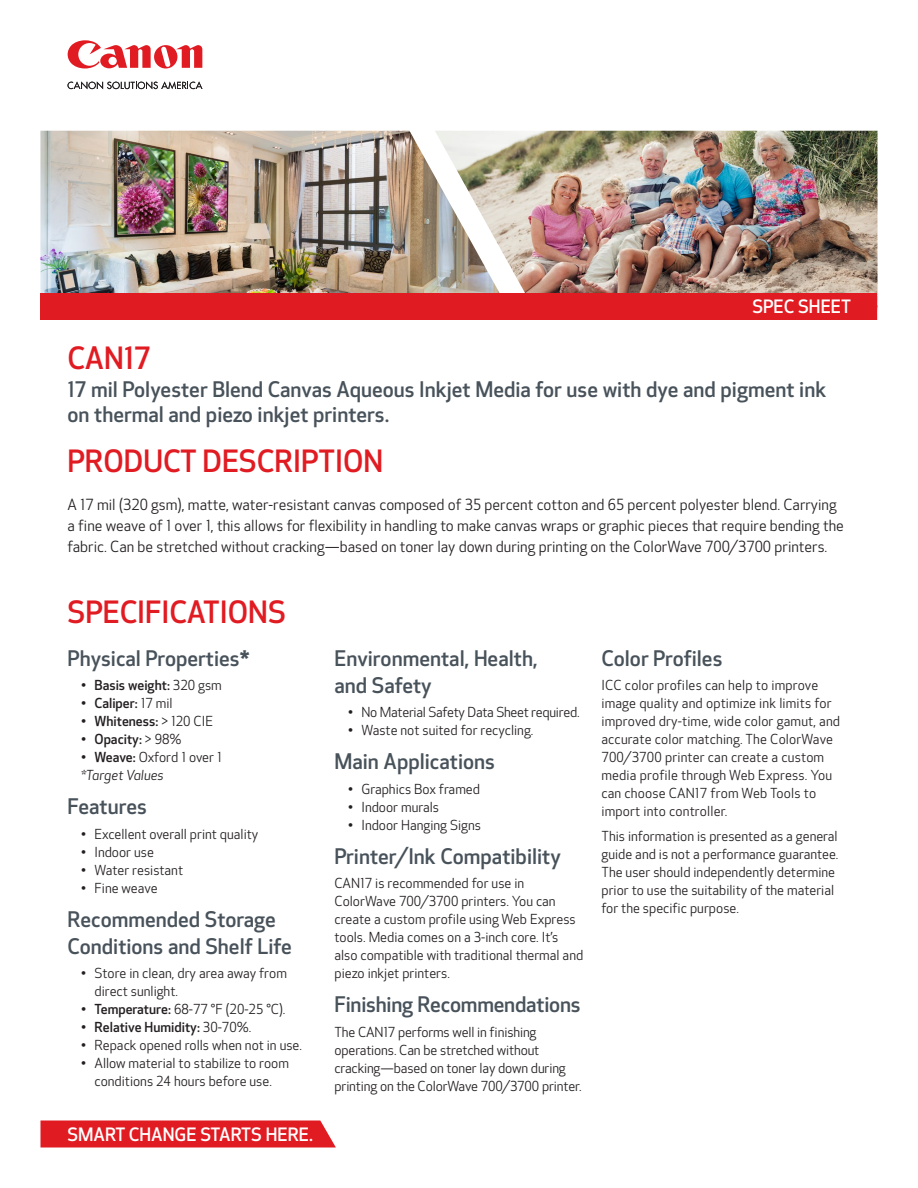
<style>
.page{position:relative;width:918px;height:1188px;background:#fff}
.page>*{position:absolute;margin:0;border:0;box-sizing:border-box;transform-origin:0 0}
._1st_Header{font:500 30px "Optic Sans 301";color:#e11b22}
._2nd_Header{font:500 21px/27px "Optic Sans 301";color:#48525a}
.Sub_Header{font:500 21px/25.5px "Optic Sans 301";color:#48525a}
.Smart_Change_Starts{font:500 18px "Optic Sans 301";color:#fff}
.Body_Copy{font:15px/21px "Optic Sans 201";color:#231f20}
._2nd_Header-2{font:13.5px/18px "Optic Sans 201";color:#231f20}
._1st_Bullet{font:13.5px/18px "Optic Sans 201";color:#231f20}
.t1{font:500 13.5px "Optic Sans 301";color:#231f20}
._2nd_Header-3{font:13.5px "Optic Sans 201";letter-spacing:-.02em;color:#231f20}
._1st_Bullet-2{font:italic 13.5px "Optic Sans 202";color:#231f20}
.s1{font-family:"Optic Sans 201";font-weight:400}
.s2{font-family:"Optic Sans 301";font-weight:500}
</style>
<div class="page">
<img style="left:501px;top:131px;width:377px;height:162px">
<img style="left:40px;top:131px;width:461px;height:162px">
<img style="left:118px;top:141px;width:56px;height:93px">
<img style="left:188px;top:155px;width:39px;height:77px">
<svg style="left:68px;top:81px;width:134px;height:8px"></svg>
<svg style="left:68px;top:40px;width:134px;height:29px"></svg>
<div style="left:40px;top:293px;width:838px;height:27px;background:#e11b22"></div>
<svg style="left:40px;top:1120px;width:296px;height:28px;background:#e2292f"></svg>
<p class="_1st_Header" style="left:68px;top:341px;width:85px">CAN17</p>
<p class="Smart_Change_Starts" style="left:752px;top:296px;width:100px">SPEC SHEET</p>
<p class="Sub_Header" style="left:68px;top:377px;width:760px">17 mil Polyester Blend Canvas Aqueous Inkjet Media for use with dye and pigment ink on thermal and piezo inkjet printers.</p>
<p class="_1st_Header" style="left:68px;top:444px;width:317px">PRODUCT DESCRIPTION</p>
<p class="Body_Copy" style="left:68px;top:495px;width:778px">A 17 mil (320 gsm), matte, water-resistant canvas composed of 35 percent cotton and 65 percent polyester blend. Carrying a fine weave of 1 over 1, this allows for flexibility in handling to make canvas wraps or graphic pieces that require bending the fabric. Can be stretched without cracking—based on toner lay down during printing on the ColorWave 700/3700 printers.</p>
<p class="_1st_Header" style="left:68px;top:595px;width:220px">SPECIFICATIONS</p>
<p class="_2nd_Header" style="left:68px;top:645px;width:184px">Physical Properties*</p>
<p class="t1" style="left:81px;top:678px;width:142px">• Basis weight: <span class="s1">320 gsm</span></p>
<p class="t1" style="left:81px;top:696px;width:93px">• Caliper: <span class="s1">17 mil</span></p>
<p class="t1" style="left:81px;top:714px;width:134px">• Whiteness: <span class="s1">&gt; 120 CIE</span></p>
<p class="t1" style="left:81px;top:732px;width:102px">• Opacity: <span class="s1">&gt; 98%</span></p>
<p class="_2nd_Header-2" style="left:81px;top:749px;width:142px"><span class="s2">• Weave:</span> Oxford 1 over 1</p>
<p class="_1st_Bullet-2" style="left:81px;top:768px;width:84px">*Target Values</p>
<p class="_2nd_Header" style="left:68px;top:794px;width:81px">Features</p>
<p class="_2nd_Header-2" style="left:81px;top:825px;width:179px">• Excellent overall print quality</p>
<p class="_2nd_Header-2" style="left:81px;top:843px;width:75px">• Indoor use</p>
<p class="_2nd_Header-2" style="left:81px;top:861px;width:104px">• Water resistant</p>
<p class="_2nd_Header-2" style="left:81px;top:879px;width:78px">• Fine weave</p>
<p class="_2nd_Header" style="left:68px;top:906px;width:226px">Recommended Storage<br>Conditions and Shelf Life</p>
<p class="_2nd_Header-2" style="left:94px;top:965px;width:194px;text-indent:-14px">• Store in clean, dry area away from direct sunlight.</p>
<p class="_2nd_Header-2" style="left:81px;top:1001px;width:206px"><span class="s2">• Temperature:</span> 68-77 °F (20-25 °C).</p>
<p class="t1" style="left:81px;top:1020px;width:172px">• Relative Humidity: <span class="s1">30-70%.</span></p>
<p class="_2nd_Header-2" style="left:81px;top:1037px;width:223px">• Repack opened rolls when not in use.</p>
<p class="_2nd_Header-2" style="left:81px;top:1055px;width:210px;text-align:center">• Allow material to stabilize to room conditions 24 hours before use.</p>
<p class="Smart_Change_Starts" style="left:68px;top:1124px;width:247px">SMART CHANGE STARTS HERE.</p>
<p class="_2nd_Header" style="left:334px;top:645px;width:205px">Environmental, Health, and Safety</p>
<p class="_2nd_Header-3" style="left:348px;top:705px;width:233px">• No Material Safety Data Sheet required.</p>
<p class="_2nd_Header-2" style="left:348px;top:722px;width:187px">• Waste not suited for recycling.</p>
<p class="_2nd_Header" style="left:334px;top:749px;width:162px">Main Applications</p>
<p class="_2nd_Header-2" style="left:348px;top:780px;width:134px">• Graphics Box framed</p>
<p class="_2nd_Header-2" style="left:348px;top:798px;width:93px">• Indoor murals</p>
<p class="_2nd_Header-2" style="left:348px;top:816px;width:135px">• Indoor Hanging Signs</p>
<p class="_2nd_Header" style="left:334px;top:843px;width:228px">Printer/Ink Compatibility</p>
<p class="_1st_Bullet" style="left:334px;top:875px;width:250px">CAN17 is recommended for use in ColorWave 700/3700 printers. You can create a custom profile using Web Express tools. Media comes on a 3-inch core. It’s also compatible with traditional thermal and piezo inkjet printers.</p>
<p class="_2nd_Header" style="left:334px;top:992px;width:248px">Finishing Recommendations</p>
<p class="_1st_Bullet" style="left:334px;top:1023px;width:249px">The CAN17 performs well in finishing operations. Can be stretched without cracking—based on toner lay down during printing on the ColorWave 700/3700 printer.</p>
<p class="_2nd_Header" style="left:602px;top:645px;width:122px">Color Profiles</p>
<p class="_2nd_Header-2" style="left:602px;top:677px;width:240px">ICC color profiles can help to improve image quality and optimize ink limits for improved dry-time, wide color gamut, and accurate color matching. The ColorWave 700/3700 printer can create a custom media profile through Web Express. You can choose CAN17 from Web Tools to import into controller.</p>
<p class="_2nd_Header-2" style="left:602px;top:828px;width:239px">This information is presented as a general guide and is not a performance guarantee.<br>The user should independently determine prior to use the suitability of the material for the specific purpose.</p>
</div>
